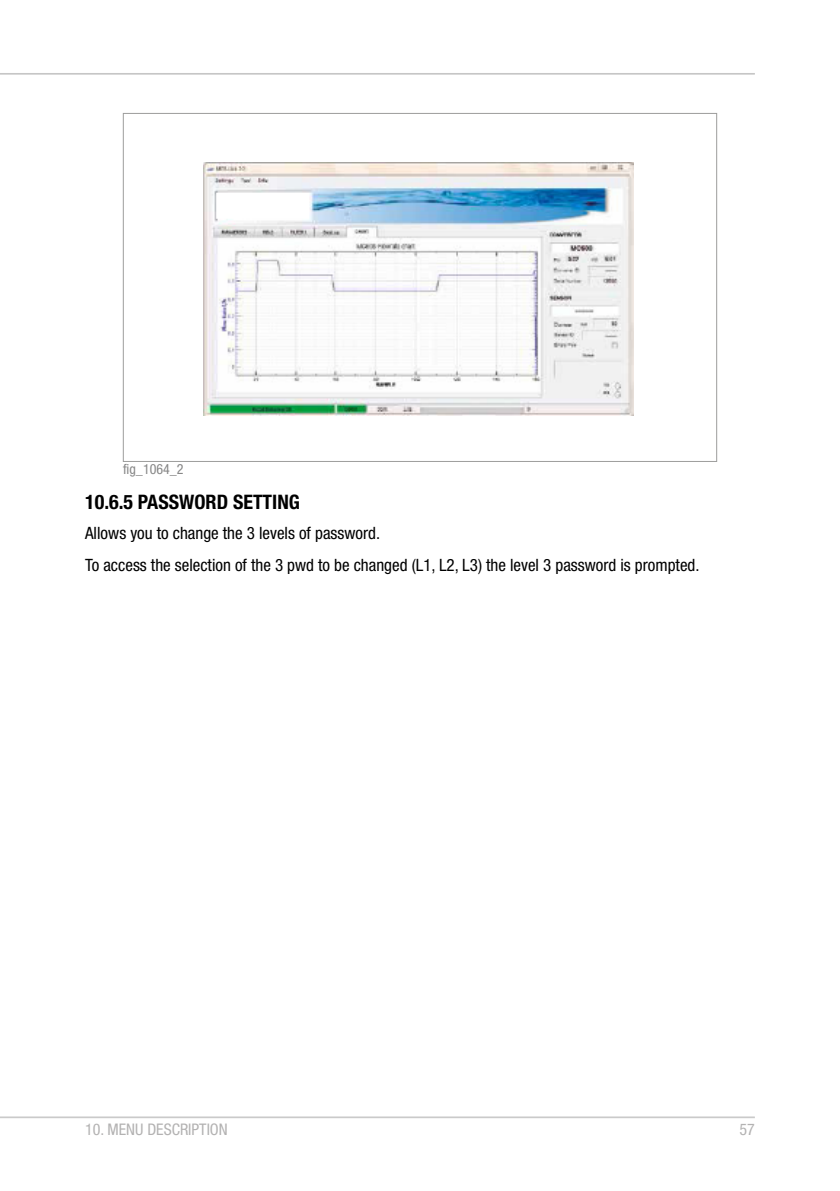
<style>
.page{position:relative;width:840px;height:1191px;background:#fff}
.page>*{position:absolute;margin:0;border:0;box-sizing:border-box;transform-origin:0 0}
.t1{font:700 condensed 20px "Helvetica Neue";color:#000}
.t2{font:condensed 17px/32.6px "Helvetica Neue";color:#000}
.t3{font:condensed 16px "Helvetica Neue";color:#b3b2b2}
.t4{font:condensed 14px "Helvetica Neue";color:#878787}
</style>
<div class="page">
<hr style="left:0;top:73px;width:754px;height:1px;background:#c6c6c6">
<hr style="left:0;top:74px;width:754px;height:1px;background:#c6c6c6">
<hr style="left:0;top:1116px;width:754px;height:1px;background:#c6c6c6">
<hr style="left:0;top:1117px;width:754px;height:1px;background:#c6c6c6">
<img style="left:204px;top:163px;width:429px;height:252px">
<p class="t4" style="left:123px;top:461px;width:62px">fig_1064_2</p>
<p class="t1" style="left:85px;top:490px;width:216px">10.6.5 PASSWORD SETTING</p>
<p class="t2" style="left:85px;top:516px;width:615px">Allows you to change the 3 levels of password.<br>To access the selection of the 3 pwd to be changed (L1, L2, L3) the level 3 password is prompted.</p>
<p class="t3" style="left:85px;top:1120px;width:144px">10. MENU DESCRIPTION</p>
<p class="t3" style="left:739px;top:1120px;width:17px">57</p>
</div>
